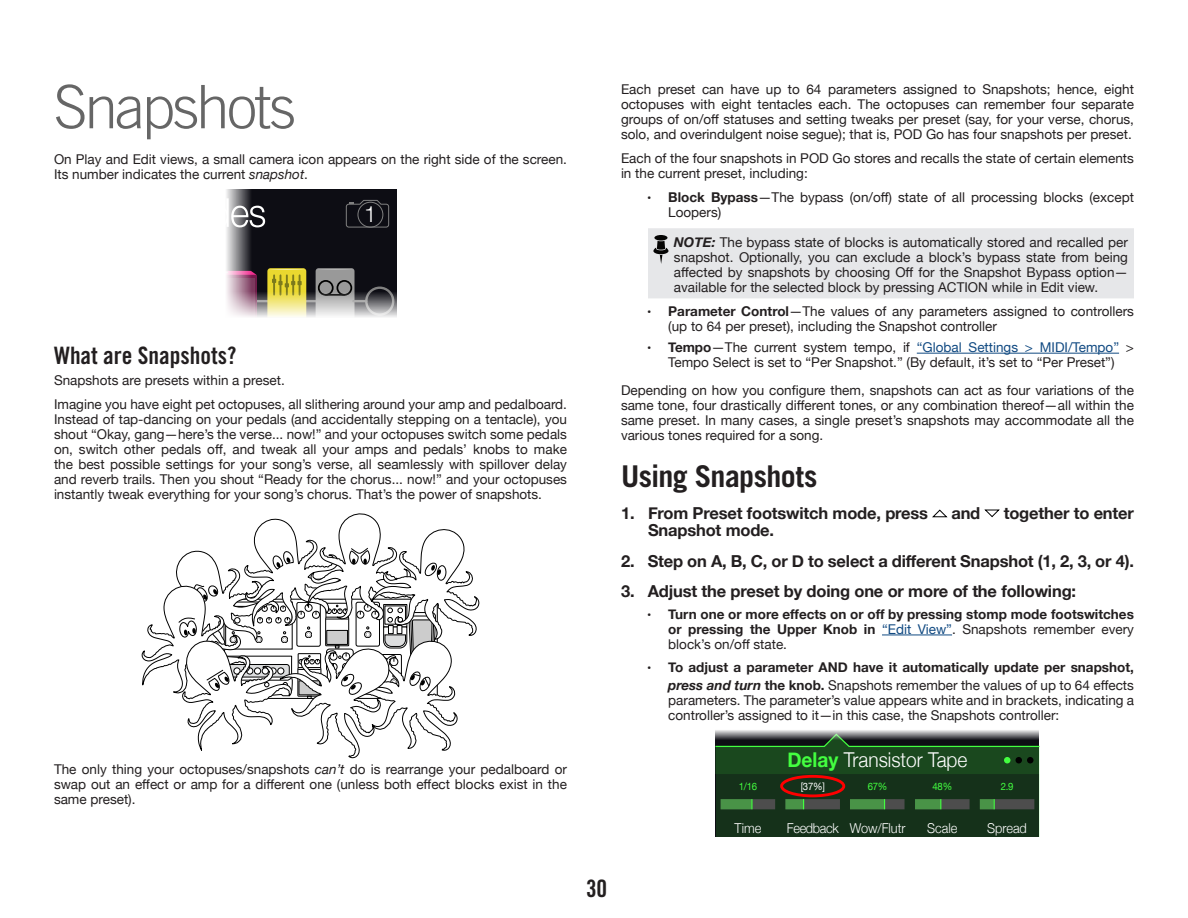
<style>
.page{position:relative;width:1188px;height:918px;background:#fff}
.page>*{position:absolute;margin:0;border:0;box-sizing:border-box;transform-origin:0 0}
._01_LARGE_CHAPTER_HE{font:300 60px "Trade Gothic";letter-spacing:-.045em;color:#666}
._02_Large_Section_He{font:700 30px "Trade Gothic";letter-spacing:-.02em;color:#231f20}
._03_Small_Section_He{font:24px "Trade Gothic Bold Cond Twenty";color:#231f20}
.t1{font:300 22.2px "Helvetica Neue";color:#fff}
.t2{font:300 20.4px "Helvetica Neue";color:#fff;scale:.93 1}
.t3{font:700 16.5px "Helvetica Neue";letter-spacing:-.01em;color:#231f20}
.t4{font:300 13.65px "Helvetica Neue";letter-spacing:-.025em;color:#fff;scale:.93 1}
.t5{font:300 13.65px "Helvetica Neue";color:#fff;scale:.93 1}
.Body{font:13.5px/15px "Helvetica Neue";color:#231f20}
.t6{font:700 13.5px/15px "Helvetica Neue";color:#231f20;text-align:justify}
.t7{font:10.2px "Helvetica Neue";color:#43ff40;scale:.93 1}
.t8{font:10.2px "Helvetica Neue";color:#fff;scale:.93 1}
.s1{font-style:italic}
.s2{font-size:12px}
.s3{font-weight:700}
.s4{font-weight:700;font-style:italic}
.s5{font-weight:700;font-size:12px}
.s6{color:#114a82}
.s7{font-weight:400;color:#114a82}
.s8{font-weight:400}
.s9{font-weight:700;color:#43ff40}
</style>
<div class="page">
<div style="left:225px;top:189px;width:172px;height:129px;background:#0d0d14"></div>
<svg style="left:346px;top:200px;width:43px;height:28px"></svg>
<div style="left:365px;top:287px;width:29px;height:29px;border:2px solid #808080;border-radius:50%"></div>
<svg style="left:267px;top:268px;width:39px;height:23px"></svg>
<svg style="left:316px;top:268px;width:39px;height:23px"></svg>
<svg style="left:251px;top:271px;width:6px;height:20px"></svg>
<svg style="left:225px;top:189px;width:26px;height:102px;background:#9b8e97"></svg>
<svg style="left:225px;top:291px;width:172px;height:27px;background:#bbb5a5"></svg>
<svg style="left:225px;top:198px;width:40px;height:29px"></svg>
<svg style="left:142px;top:514px;width:337px;height:244px"></svg>
<hr style="left:917px;top:353px;width:202px;height:1px;background:#114a82">
<hr style="left:882px;top:635px;width:70px;height:1px;background:#114a82">
<div style="left:648px;top:228px;width:486px;height:70px;background:#e6e7e9"></div>
<svg style="left:932px;top:509px;width:15px;height:8px"></svg>
<svg style="left:985px;top:509px;width:15px;height:9px"></svg>
<div style="left:716px;top:774px;width:324px;height:63px;background:#15311a"></div>
<svg style="left:716px;top:740px;width:324px;height:34px;background:#19451d"></svg>
<div style="left:785px;top:799px;width:55px;height:10px;background:#4d4d4d"></div>
<div style="left:785px;top:799px;width:18px;height:10px;background:#499347"></div>
<div style="left:721px;top:799px;width:54px;height:10px;background:#4d4d4d"></div>
<div style="left:850px;top:799px;width:55px;height:10px;background:#4d4d4d"></div>
<div style="left:915px;top:799px;width:55px;height:10px;background:#4d4d4d"></div>
<div style="left:915px;top:799px;width:25px;height:10px;background:#499347"></div>
<div style="left:980px;top:799px;width:54px;height:10px;background:#4d4d4d"></div>
<div style="left:980px;top:799px;width:14px;height:10px;background:#499347"></div>
<div style="left:850px;top:799px;width:34px;height:10px;background:#499347"></div>
<svg style="left:751px;top:799px;width:2px;height:10px"></svg>
<div style="left:721px;top:799px;width:30px;height:10px;background:#499347"></div>
<svg style="left:716px;top:730px;width:323px;height:10px;background:#818285"></svg>
<div style="left:780px;top:775px;width:65px;height:22px;border:3px solid #f00;border-radius:50%"></div>
<p class="_01_LARGE_CHAPTER_HE" style="left:54px;top:71px;width:244px">Snapshots</p>
<p class="Body" style="left:54px;top:152px;width:514px">On Play and Edit views, a small camera icon appears on the right side of the screen.<br>Its number indicates the current <span class="s1">snapshot</span>.</p>
<p class="t1" style="left:364px;top:196px;width:14px">1</p>
<p class="_03_Small_Section_He" style="left:54px;top:341px;width:184px">What are Snapshots?</p>
<p class="Body" style="left:54px;top:374px;width:232px">Snapshots are presets within a preset.</p>
<p class="Body" style="left:54px;top:398px;width:515px;text-align:justify">Imagine you have eight pet octopuses, all slithering around your amp and pedalboard.<br>Instead of tap-dancing on your pedals (and accidentally stepping on a tentacle), you shout “Okay, gang—here’s the verse... now!” and your octopuses switch some pedals on, switch other pedals off, and tweak all your amps and pedals’ knobs to make the best possible settings for your song’s verse, all seamlessly with spillover delay and reverb trails. Then you shout “Ready for the chorus... now!” and your octopuses instantly tweak everything for your song’s chorus. That’s the power of snapshots.</p>
<p class="Body" style="left:54px;top:762px;width:514px;text-align:justify">The only thing your octopuses/snapshots <span class="s1">can’t</span> do is rearrange your pedalboard or swap out an effect or amp for a different one (unless both effect blocks exist in the same preset).</p>
<p class="Body" style="left:621px;top:82px;width:515px;text-align:justify">Each preset can have up to 64 parameters assigned to Snapshots; hence, eight octopuses with eight tentacles each. The octopuses can remember four separate groups of on/off statuses and setting tweaks per preset (say, for your verse, chorus, solo, and overindulgent noise segue); that is, POD Go has four snapshots per preset.</p>
<p class="Body" style="left:621px;top:151px;width:514px">Each of the four snapshots in POD Go stores and recalls the state of certain elements in the current preset, including:</p>
<p class="Body" style="left:668px;top:190px;width:467px;text-indent:-21px"><span class="s2">•</span> <span class="s3">Block Bypass</span>—The bypass (on/off) state of all processing blocks (except<br>Loopers)</p>
<p class="Body" style="left:674px;top:236px;width:456px;text-align:justify"><span class="s4">NOTE:</span> The bypass state of blocks is automatically stored and recalled per snapshot. Optionally, you can exclude a block’s bypass state from being affected by snapshots by choosing Off for the Snapshot Bypass option— available for the selected block by pressing ACTION while in Edit view.</p>
<p class="Body" style="left:668px;top:305px;width:467px;text-indent:-21px"><span class="s2">•</span> <span class="s3">Parameter Control</span>—The values of any parameters assigned to controllers (up to 64 per preset), including the Snapshot controller</p>
<p class="Body" style="left:647px;top:340px;width:488px;text-align:center"><span class="s5">•</span> <span class="s3">Tempo</span>—The current system tempo, if <span class="s6">“Global Settings &gt; MIDI/Tempo”</span> &gt;<br>Tempo Select is set to “Per Snapshot.” (By default, it’s set to “Per Preset”)</p>
<p class="Body" style="left:621px;top:383px;width:515px;text-align:justify">Depending on how you configure them, snapshots can act as four variations of the same tone, four drastically different tones, or any combination thereof—all within the same preset. In many cases, a single preset’s snapshots may accommodate all the various tones required for a song.</p>
<p class="_02_Large_Section_He" style="left:621px;top:458px;width:198px">Using Snapshots</p>
<p class="t3" style="left:621px;top:500px;width:309px">1. From Preset footswitch mode, press</p>
<p class="t3" style="left:951px;top:500px;width:31px">and</p>
<p class="t3" style="left:1004px;top:500px;width:132px">together to enter</p>
<p class="t3" style="left:648px;top:518px;width:128px">Snapshot mode.</p>
<p class="t3" style="left:621px;top:548px;width:515px">2. Step on A, B, C, or D to select a different Snapshot (1, 2, 3, or 4).</p>
<p class="t3" style="left:621px;top:578px;width:457px">3. Adjust the preset by doing one or more of the following:</p>
<p class="t6" style="left:668px;top:607px;width:467px;text-indent:-21px"><span class="s2">•</span> Turn one or more effects on or off by pressing stomp mode footswitches or pressing the Upper Knob in <span class="s7">“Edit View”</span><span class="s8">. Snapshots remember every block’s on/off state.</span></p>
<p class="t6" style="left:647px;top:659px;width:488px;line-height:18px;text-align:right"><span class="s2">•</span> To adjust a parameter AND have it automatically update per snapshot, <span class="s1">press and turn</span> the knob. <span class="s8">Snapshots remember the values of up to 64 effects</span></p>
<p class="Body" style="left:668px;top:693px;width:467px">parameters. The parameter’s value appears white and in brackets, indicating a controller’s assigned to it—in this case, the Snapshots controller:</p>
<p class="t2" style="left:787px;top:743px;width:195px"><span class="s9">Delay</span> Transistor Tape</p>
<p class="t7" style="left:868px;top:779px;width:23px">67%</p>
<p class="t7" style="left:933px;top:779px;width:23px">48%</p>
<p class="t7" style="left:1001px;top:779px;width:15px">2.9</p>
<p class="t7" style="left:739px;top:779px;width:21px">1/16</p>
<p class="t8" style="left:801px;top:779px;width:27px">[37%]</p>
<p class="t5" style="left:735px;top:817px;width:30px">Time</p>
<p class="t4" style="left:787px;top:817px;width:129px">Feedback Wow/Flutr</p>
<p class="t5" style="left:927px;top:817px;width:34px">Scale</p>
<p class="t5" style="left:987px;top:817px;width:44px">Spread</p>
<h3 class="_03_Small_Section_He" style="left:586px;top:874px;width:23px">30</h3>
</div>
